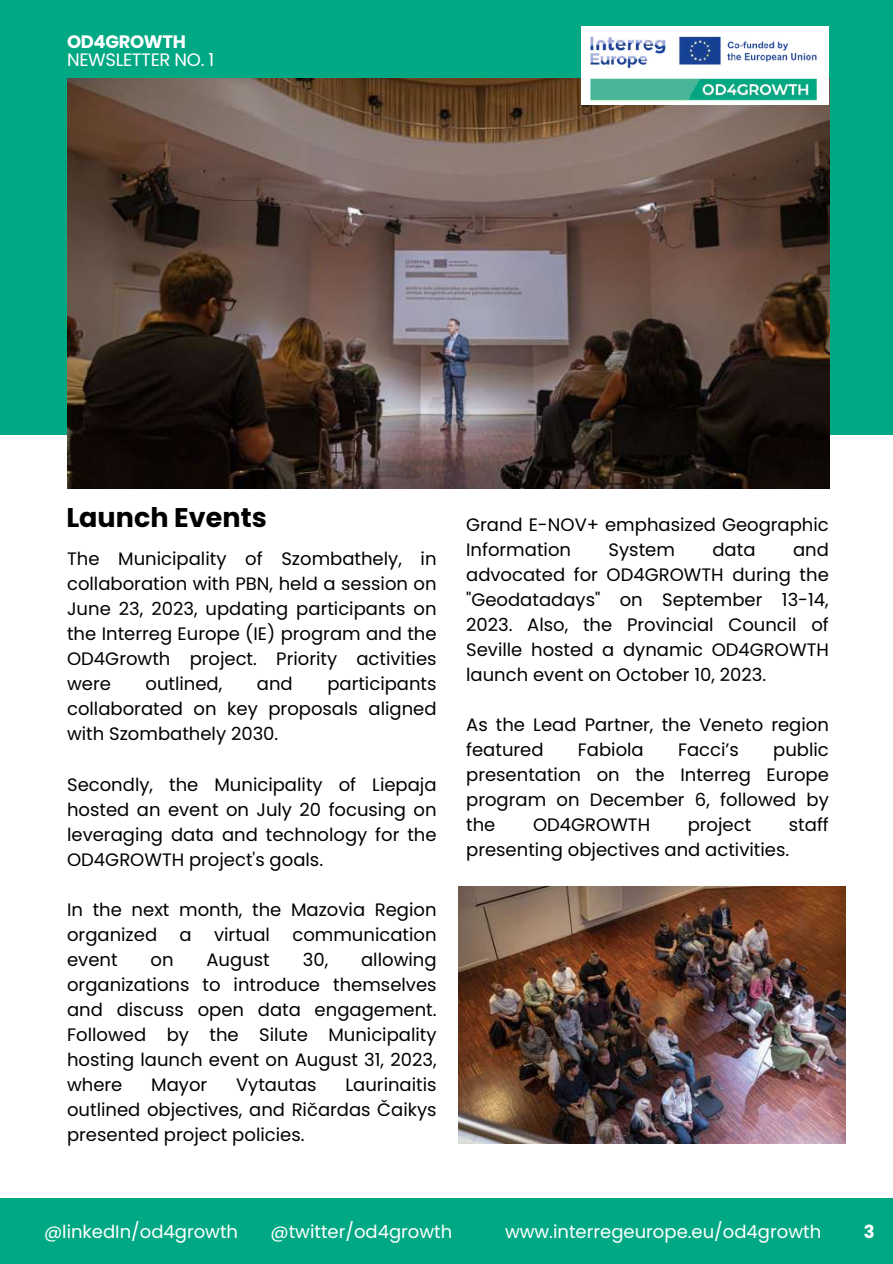
<style>
.page{position:relative;width:893px;height:1264px;background:#fff}
.page>*{position:absolute;margin:0;border:0;box-sizing:border-box;transform-origin:0 0}
.t1{font:700 27px "Poppins";color:#000}
.t2{font:18px/25px "Poppins";color:#000;text-align:justify}
.t3{font:18px "Poppins";color:#fff}
.t4{font:18px "Poppins";letter-spacing:-.02em;color:#fff}
.t5{font:700 18px "Poppins";letter-spacing:-.02em;color:#fff}
</style>
<div class="page">
<div style="left:0;top:1198px;width:892px;height:65px;background:#00a984"></div>
<div style="left:0;top:0;width:892px;height:434px;background:#00a984"></div>
<img style="left:67px;top:78px;width:762px;height:410px">
<div style="left:581px;top:26px;width:247px;height:78px;background:#fff"></div>
<img style="left:586px;top:36px;width:237px;height:69px">
<img style="left:458px;top:886px;width:387px;height:257px">
<p class="t5" style="left:67px;top:29px;width:120px">OD4GROWTH</p>
<p class="t4" style="left:67px;top:47px;width:149px">NEWSLETTER NO. 1</p>
<h1 class="t1" style="left:66px;top:498px;width:202px">Launch Events</h1>
<p class="t2" style="left:67px;top:546px;width:371px">The Municipality of Szombathely, in collaboration with PBN, held a session on June 23, 2023, updating participants on the Interreg Europe (IE) program and the OD4Growth project. Priority activities were</p>
<p class="t2" style="left:67px;top:671px;width:371px;text-indent:260px">participants collaborated on key proposals aligned with Szombathely 2030.</p>
<p class="t2" style="left:67px;top:771px;width:371px">Secondly, the Municipality of Liepaja hosted an event on July 20 focusing on leveraging data and technology for the OD4GROWTH project's goals.</p>
<p class="t2" style="left:67px;top:896px;width:371px">In the next month, the Mazovia Region organized a virtual communication event</p>
<p class="t2" style="left:145px;top:671px;width:78px">outlined,</p>
<p class="t2" style="left:257px;top:671px;width:37px">and</p>
<p class="t2" style="left:67px;top:946px;width:371px;text-indent:294px">allowing organizations to introduce themselves and discuss open data engagement.<br>Followed by the Silute Municipality hosting launch event on August 31, 2023, where</p>
<p class="t2" style="left:150px;top:946px;width:25px">on</p>
<p class="t2" style="left:206px;top:946px;width:65px">August</p>
<p class="t2" style="left:303px;top:946px;width:27px">30,</p>
<p class="t2" style="left:67px;top:1071px;width:371px;text-indent:278px">Laurinaitis outlined objectives, and Ričardas Čaikys presented project policies.</p>
<p class="t2" style="left:151px;top:1071px;width:58px">Mayor</p>
<p class="t2" style="left:236px;top:1071px;width:82px">Vytautas</p>
<p class="t2" style="left:466px;top:511px;width:364px">Grand E-NOV+ emphasized Geographic<br>Information</p>
<p class="t2" style="left:466px;top:536px;width:364px;text-indent:327px">and advocated for OD4GROWTH during the "Geodatadays" on September 13-14, 2023. Also, the Provincial Council of Seville hosted a dynamic OD4GROWTH launch event on October 10, 2023.</p>
<p class="t2" style="left:466px;top:711px;width:364px">As the Lead Partner, the Veneto region featured</p>
<p class="t2" style="left:608px;top:536px;width:68px">System</p>
<p class="t2" style="left:712px;top:536px;width:45px">data</p>
<p class="t2" style="left:466px;top:736px;width:364px;text-indent:307px">public presentation on the Interreg Europe program on December 6, followed by the</p>
<p class="t2" style="left:577px;top:736px;width:67px">Fabiola</p>
<p class="t2" style="left:678px;top:736px;width:62px">Facci’s</p>
<p class="t2" style="left:466px;top:811px;width:364px;text-indent:323px">staff presenting objectives and activities.</p>
<p class="t2" style="left:533px;top:811px;width:119px">OD4GROWTH</p>
<p class="t2" style="left:687px;top:811px;width:65px">project</p>
<p class="t3" style="left:44px;top:1219px;width:195px">@linkedIn/od4growth</p>
<p class="t3" style="left:270px;top:1219px;width:183px">@twitter/od4growth</p>
<p class="t3" style="left:505px;top:1219px;width:317px">www.interregeurope.eu/od4growth</p>
<p class="t5" style="left:863px;top:1219px;width:12px">3</p>
</div>
